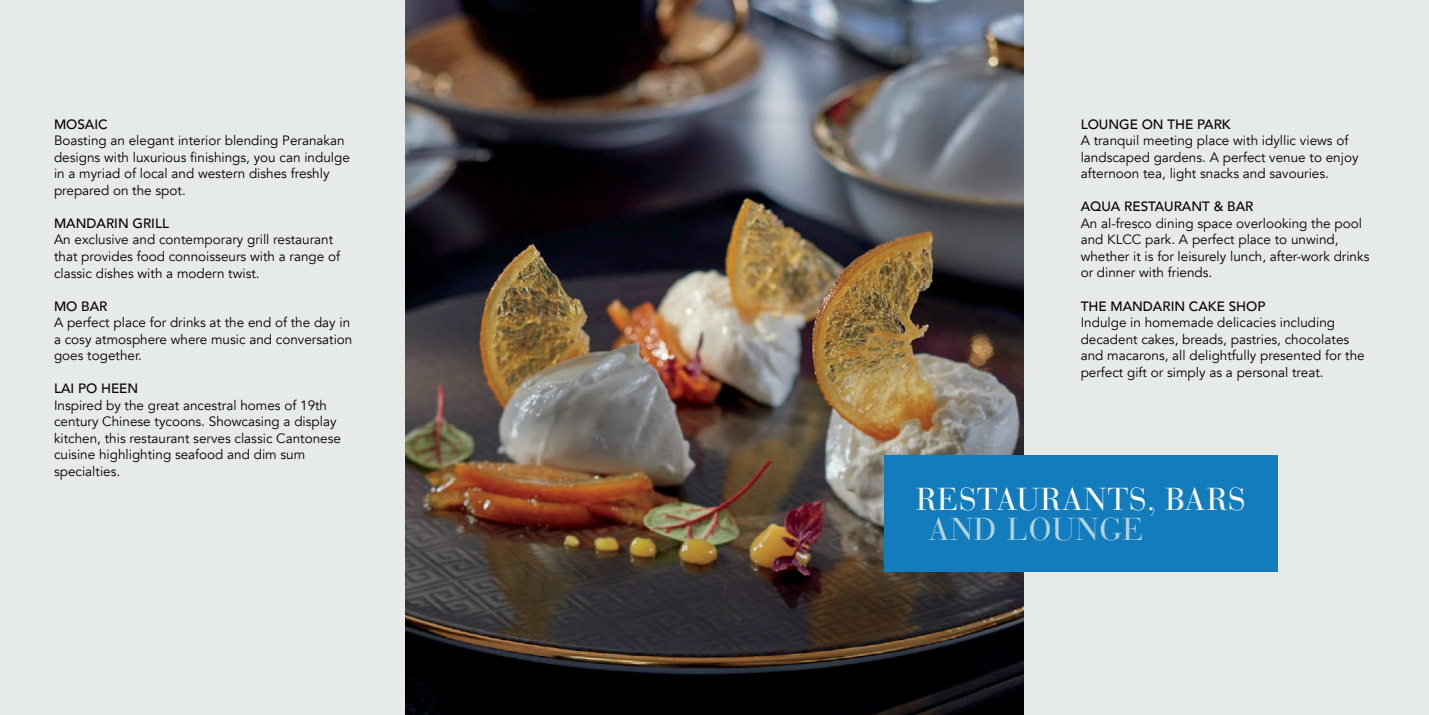
<style>
.page{position:relative;width:1429px;height:715px;background:#fff}
.page>*{position:absolute;margin:0;border:0;box-sizing:border-box;transform-origin:0 0}
.t1{font:31.5px "Bauer Bodoni Std";letter-spacing:.025em;color:#fff}
.t2{font:31.5px "Bauer Bodoni Std";letter-spacing:.025em;color:#b4d3de}
.t3{font:13.5px/16.5px "Avenir";color:#000}
.t4{font:500 13.5px "Avenir";color:#000}
</style>
<div class="page">
<img style="left:405px;top:0;width:618px;height:714px">
<div style="left:0;top:0;width:405px;height:714px;background:#e6eae9"></div>
<div style="left:1024px;top:0;width:405px;height:714px;background:#e6eae9"></div>
<div style="left:884px;top:455px;width:393px;height:116px;background:#127cbc"></div>
<p class="t4" style="left:54px;top:112px;width:55px">MOSAIC</p>
<p class="t3" style="left:54px;top:133px;width:297px">Boasting an elegant interior blending Peranakan designs with luxurious finishings, you can indulge in a myriad of local and western dishes freshly prepared on the spot.</p>
<p class="t4" style="left:54px;top:211px;width:117px">MANDARIN GRILL</p>
<p class="t3" style="left:54px;top:232px;width:288px">An exclusive and contemporary grill restaurant that provides food connoisseurs with a range of classic dishes with a modern twist.</p>
<p class="t4" style="left:54px;top:294px;width:55px">MO BAR</p>
<p class="t3" style="left:54px;top:314px;width:300px">A perfect place for drinks at the end of the day in a cosy atmosphere where music and conversation goes together.</p>
<p class="t4" style="left:54px;top:376px;width:86px">LAI PO HEEN</p>
<p class="t3" style="left:54px;top:397px;width:289px">Inspired by the great ancestral homes of 19th century Chinese tycoons. Showcasing a display kitchen, this restaurant serves classic Cantonese cuisine highlighting seafood and dim sum specialties.</p>
<p class="t4" style="left:1080px;top:112px;width:151px">LOUNGE ON THE PARK</p>
<p class="t3" style="left:1080px;top:132px;width:279px">A tranquil meeting place with idyllic views of landscaped gardens. A perfect venue to enjoy afternoon tea, light snacks and savouries.</p>
<p class="t4" style="left:1080px;top:195px;width:174px">AQUA RESTAURANT &amp; BAR</p>
<p class="t3" style="left:1080px;top:215px;width:290px">An al-fresco dining space overlooking the pool and KLCC park. A perfect place to unwind, whether it is for leisurely lunch, after-work drinks or dinner with friends.</p>
<p class="t4" style="left:1080px;top:294px;width:186px">THE MANDARIN CAKE SHOP</p>
<p class="t3" style="left:1080px;top:314px;width:285px">Indulge in homemade delicacies including decadent cakes, breads, pastries, chocolates and macarons, all delightfully presented for the perfect gift or simply as a personal treat.</p>
<h1 class="t1" style="left:915px;top:480px;width:331px">RESTAURANTS, BARS</h1>
<h1 class="t2" style="left:928px;top:510px;width:217px">AND LOUNGE</h1>
</div>
